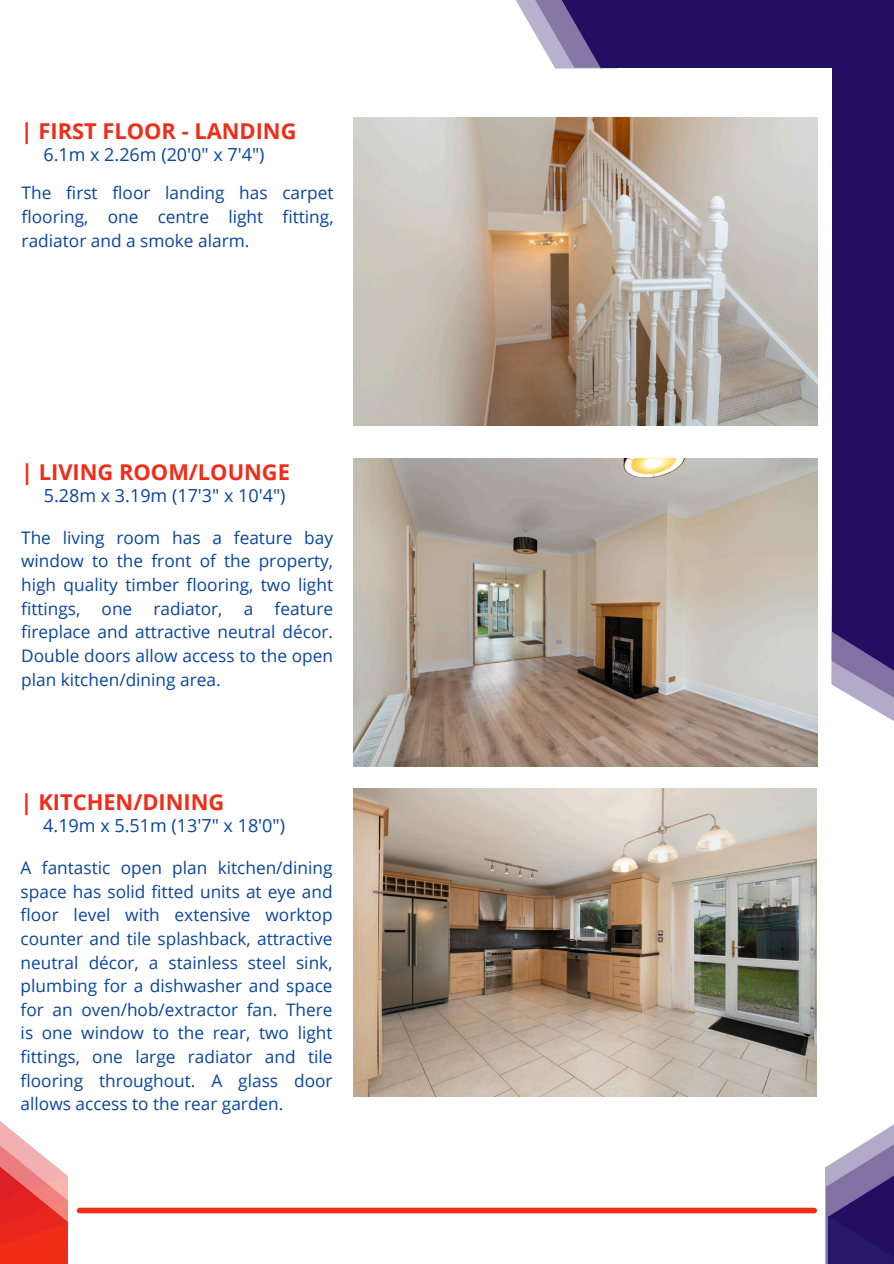
<style>
.page{position:relative;width:894px;height:1264px;background:#fff}
.page>*{position:absolute;margin:0;border:0;box-sizing:border-box;transform-origin:0 0}
.t1{font:700 21.9px "Open Sans";color:#ef2d19}
.t2{font:18px "Open Sans";color:#08459d}
.t3{font:17.25px/23.7px "Open Sans";color:#08459d;text-align:justify}
</style>
<div class="page">
<svg style="left:515px;top:0;width:13px;height:21px"></svg>
<svg style="left:528px;top:0;width:27px;height:68px;fill:#b9b2cd"></svg>
<div style="left:602px;top:0;width:291px;height:68px;background:#250e62"></div>
<svg style="left:831px;top:585px;width:62px;height:136px"></svg>
<div style="left:832px;top:0;width:61px;height:631px;background:#250e62"></div>
<svg style="left:832px;top:631px;width:61px;height:60px;background:#6c5d95"></svg>
<svg style="left:555px;top:0;width:62px;height:69px"></svg>
<svg style="left:825px;top:1125px;width:68px;height:138px"></svg>
<svg style="left:0;top:1121px;width:69px;height:142px"></svg>
<div style="left:79px;top:1207px;width:735px;height:6px;background:#ef2d19"></div>
<img style="left:354px;top:118px;width:462px;height:307px">
<img style="left:354px;top:458px;width:462px;height:308px">
<img style="left:353px;top:788px;width:463px;height:308px">
<p class="t1" style="left:21px;top:116px;width:277px">| FIRST FLOOR - LANDING</p>
<h1 class="t2" style="left:43px;top:142px;width:223px">6.1m x 2.26m (20'0" x 7'4")</h1>
<p class="t3" style="left:22px;top:181px;width:313px">The first floor landing has carpet flooring, one centre light fitting, radiator and a smoke alarm.</p>
<p class="t1" style="left:21px;top:456px;width:270px">| LIVING ROOM/LOUNGE</p>
<p class="t2" style="left:44px;top:482px;width:243px">5.28m x 3.19m (17'3" x 10'4")</p>
<p class="t3" style="left:21px;top:525px;width:313px">The living room has a feature bay window to the front of the property, high quality timber flooring, two light fittings, one radiator, a feature fireplace and attractive neutral décor.<br>Double doors allow access to the open plan kitchen/dining area.</p>
<h1 class="t1" style="left:21px;top:786px;width:205px">| KITCHEN/DINING</h1>
<p class="t2" style="left:43px;top:812px;width:243px">4.19m x 5.51m (13'7" x 18'0")</p>
<p class="t3" style="left:21px;top:855px;width:313px">A fantastic open plan kitchen/dining space has solid fitted units at eye and floor level with extensive worktop counter and tile splashback, attractive neutral décor, a stainless steel sink, plumbing for a dishwasher and space for an oven/hob/extractor fan. There is one window to the rear, two light fittings, one large radiator and tile flooring throughout. A glass door allows access to the rear garden.</p>
</div>
